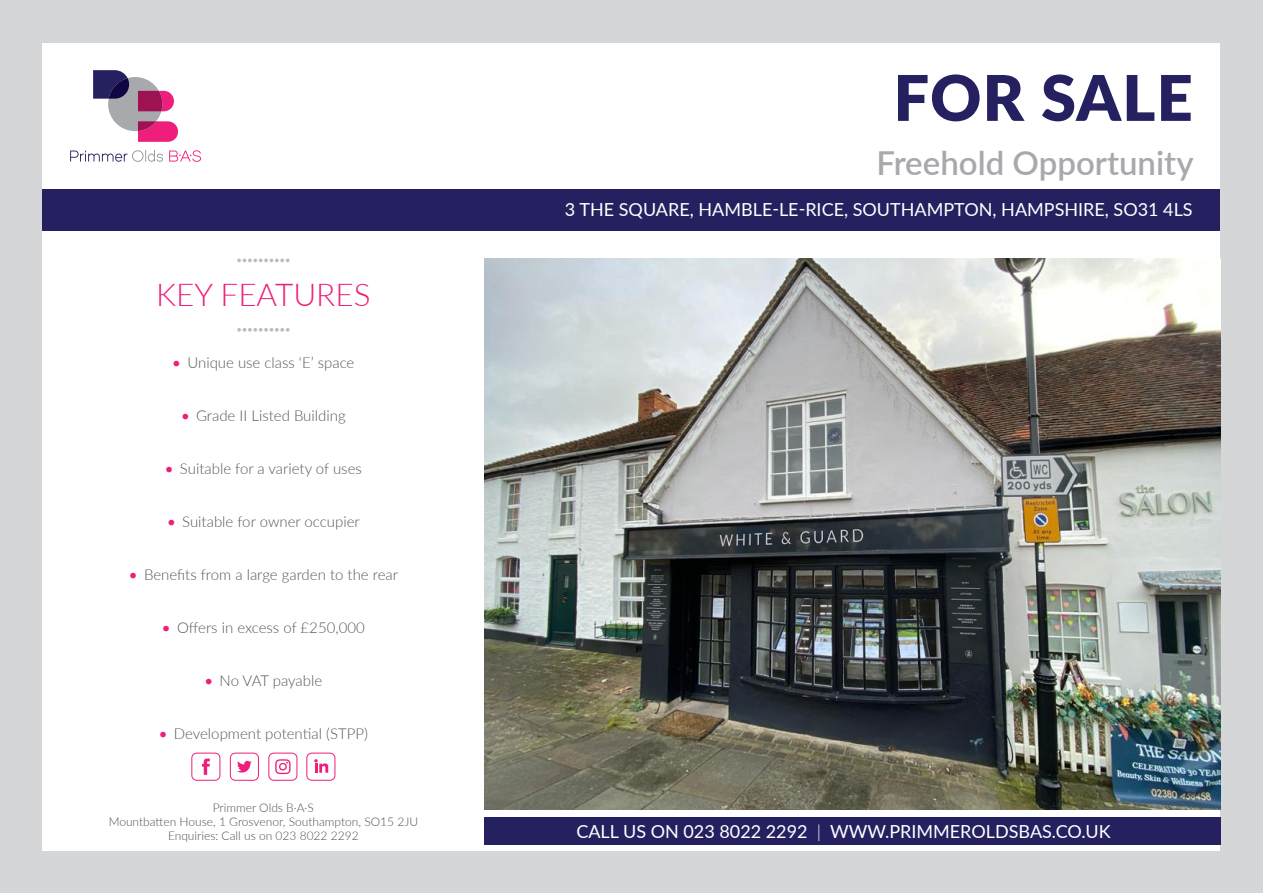
<style>
.page{position:relative;width:1263px;height:893px;background:#d5d6d8}
.page>*{position:absolute;margin:0;border:0;box-sizing:border-box;transform-origin:0 0}
.t1{font:900 63px "Lato";letter-spacing:.02em;color:#252161}
.t2{font:600 33px "Lato";color:#a8a9ad}
.t3{font:300 31.5px "Lato";color:#ee1e7b}
.t4{font:18px "Lato";color:#fff}
.t5{font:300 15px "Lato";color:#57585a}
.t6{font:300 12px "Lato";color:#4f5252}
.s1{font-weight:400;color:#ee1e7b}
.s2{font-weight:300}
</style>
<div class="page">
<div style="left:43px;top:43px;width:1177px;height:807px;background:#fff"></div>
<img style="left:484px;top:259px;width:736px;height:550px">
<div style="left:108px;top:77px;width:54px;height:54px;background:#a8a9ad;border-radius:50%"></div>
<svg style="left:93px;top:70px;width:36px;height:29px"></svg>
<svg style="left:138px;top:91px;width:36px;height:20px"></svg>
<svg style="left:138px;top:121px;width:40px;height:21px"></svg>
<svg style="left:70px;top:150px;width:93px;height:12px"></svg>
<svg style="left:169px;top:150px;width:32px;height:12px"></svg>
<div style="left:43px;top:189px;width:1177px;height:42px;background:#252161"></div>
<div style="left:306px;top:753px;width:29px;height:28px;border:1px solid #ee1e7b;border-radius:5px"></div>
<svg style="left:314px;top:759px;width:14px;height:14px"></svg>
<div style="left:191px;top:753px;width:29px;height:28px;border:1px solid #ee1e7b;border-radius:5px"></div>
<svg style="left:202px;top:758px;width:8px;height:17px"></svg>
<div style="left:268px;top:753px;width:29px;height:28px;border:1px solid #ee1e7b;border-radius:5px"></div>
<svg style="left:275px;top:759px;width:16px;height:15px"></svg>
<div style="left:230px;top:753px;width:29px;height:28px;border:1px solid #ee1e7b;border-radius:5px"></div>
<svg style="left:237px;top:761px;width:15px;height:11px"></svg>
<svg style="left:237px;top:328px;width:53px;height:4px"></svg>
<svg style="left:237px;top:259px;width:53px;height:3px"></svg>
<div style="left:484px;top:817px;width:736px;height:28px;background:#252161"></div>
<p class="t3" style="left:156px;top:273px;width:216px">KEY FEATURES</p>
<p class="t5" style="left:172px;top:353px;width:184px"><span class="s1">•</span> Unique use class ‘E’ space</p>
<p class="t5" style="left:181px;top:406px;width:166px"><span class="s1">•</span> Grade II Listed Building</p>
<p class="t5" style="left:165px;top:459px;width:198px"><span class="s1">•</span> Suitable for a variety of uses</p>
<p class="t5" style="left:167px;top:512px;width:194px"><span class="s1">•</span> Suitable for owner occupier</p>
<p class="t5" style="left:129px;top:565px;width:271px"><span class="s1">•</span> Benefits from a large garden to the rear</p>
<p class="t5" style="left:162px;top:618px;width:204px"><span class="s1">•</span> Offers in excess of £250,000</p>
<p class="t5" style="left:205px;top:671px;width:119px"><span class="s1">•</span> No VAT payable</p>
<p class="t5" style="left:159px;top:724px;width:211px"><span class="s1">•</span> Development potential (STPP)</p>
<p class="t6" style="left:213px;top:799px;width:103px">Primmer Olds B·A·S</p>
<p class="t6" style="left:109px;top:813px;width:311px">Mountbatten House, 1 Grosvenor, Southampton, SO15 2JU</p>
<p class="t6" style="left:168px;top:828px;width:192px">Enquiries: Call us on 023 8022 2292</p>
<p class="t1" style="left:893px;top:51px;width:301px">FOR SALE</p>
<p class="t2" style="left:876px;top:139px;width:319px">Freehold Opportunity</p>
<p class="t4" style="left:565px;top:197px;width:629px">3 THE SQUARE, HAMBLE-LE-RICE, SOUTHAMPTON, HAMPSHIRE, SO31 4LS</p>
<p class="t4" style="left:576px;top:819px;width:536px">CALL US ON 023 8022 2292 <span class="s2">|</span> WWW.PRIMMEROLDSBAS.CO.UK</p>
</div>
